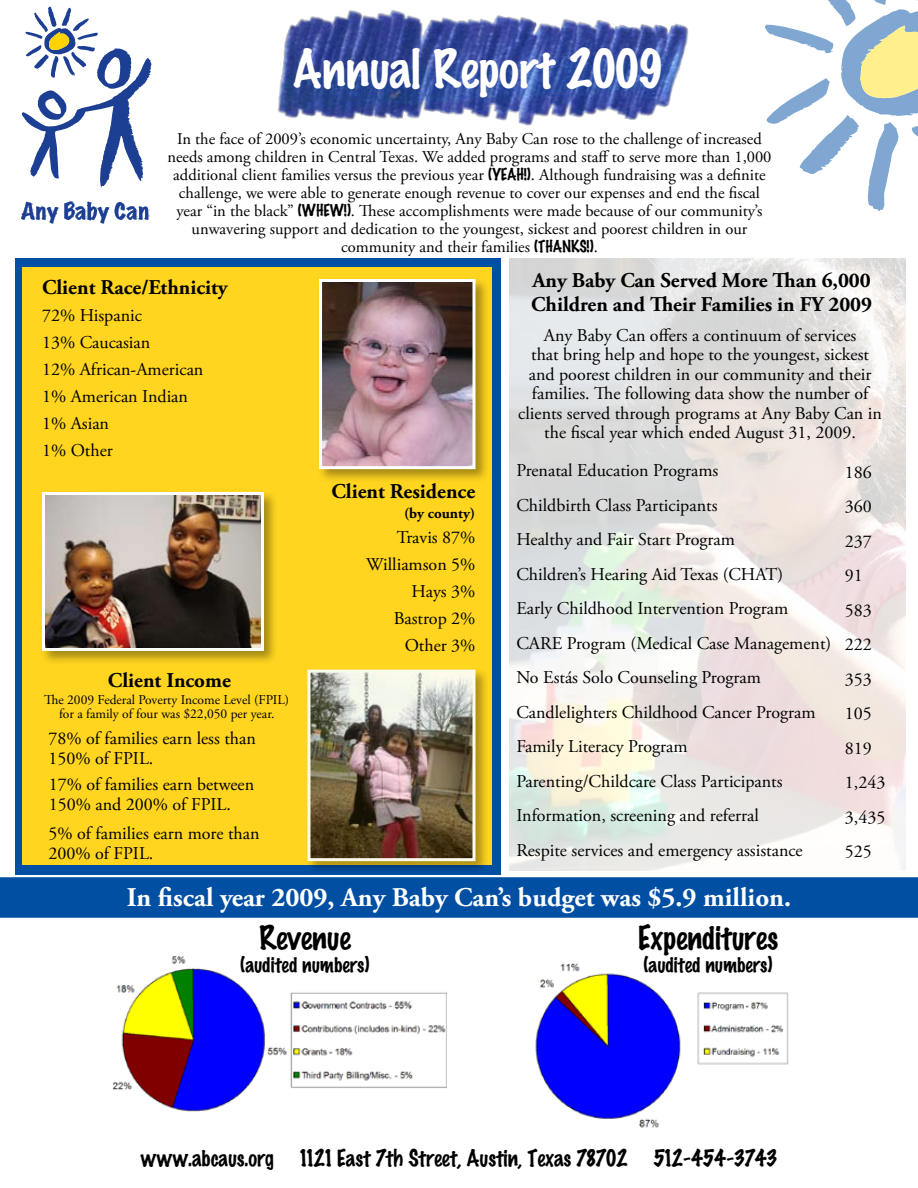
<style>
.page{position:relative;width:918px;height:1188px;background:#fff}
.page>*{position:absolute;margin:0;border:0;box-sizing:border-box;transform-origin:0 0}
.t1{font:100 48px "Marker Felt";color:#fff}
.t2{font:100 30px "Marker Felt";color:#000}
.t3{font:700 27px "Adobe Garamond Pro";color:#fff}
.t4{font:700 21px/24px "Adobe Garamond Pro";color:#000}
.t5{font:100 21px "Marker Felt";color:#000}
.t6{font:100 19.5px "Marker Felt";color:#000}
.t7{font:18px/34.5px "Adobe Garamond Pro";color:#000}
.t8{font:16.5px/18px "Adobe Garamond Pro";color:#000;text-align:center}
.t9{font:700 15px "Adobe Garamond Pro";color:#000}
.t10{font:13.5px/13.5px "Adobe Garamond Pro";color:#000;text-align:center}
.s1{font-family:"Marker Felt";font-weight:100;font-size:15px}
</style>
<div class="page">
<img style="left:535px;top:963px;width:254px;height:165px">
<img style="left:510px;top:258px;width:395px;height:612px">
<div style="left:0;top:877px;width:918px;height:41px;background:#014fa3"></div>
<svg style="left:765px;top:0;width:153px;height:211px"></svg>
<img style="left:112px;top:956px;width:334px;height:156px">
<svg style="left:21px;top:201px;width:128px;height:23px"></svg>
<svg style="left:22px;top:7px;width:130px;height:180px"></svg>
<div style="left:15px;top:258px;width:486px;height:616px;background:#004fa3"></div>
<div style="left:22px;top:267px;width:470px;height:598px;background:#ffd520"></div>
<div style="left:305px;top:668px;width:184px;height:207px;background:#000;opacity:.35"></div>
<img style="left:311px;top:674px;width:161px;height:183px">
<div style="left:307px;top:670px;width:169px;height:191px;border:3px solid #fff"></div>
<div style="left:40px;top:490px;width:238px;height:175px;background:#000;opacity:.35"></div>
<img style="left:46px;top:496px;width:214px;height:151px">
<div style="left:42px;top:492px;width:222px;height:159px;border:3px solid #fff"></div>
<div style="left:317px;top:277px;width:173px;height:207px;background:#000;opacity:.35"></div>
<img style="left:323px;top:283px;width:149px;height:182px">
<div style="left:319px;top:279px;width:157px;height:190px;border:3px solid #fff"></div>
<img style="left:278px;top:10px;width:411px;height:116px">
<h1 class="t1" style="left:293px;top:45px;width:371px">Annual Report 2009</h1>
<p class="t8" style="left:167px;top:130px;width:606px">In the face of 2009’s economic uncertainty, Any Baby Can rose to the challenge of increased needs among children in Central Texas. We added programs and staff to serve more than 1,000 additional client families versus the previous year <span class="s1">(YEAH!)</span>. Although fundraising was a definite challenge, we were able to generate enough revenue to cover our expenses and end the fiscal year “in the black” <span class="s1">(WHEW!)</span>. These accomplishments were made because of our community’s unwavering support and dedication to the youngest, sickest and poorest children in our community and their families <span class="s1">(THANKS!)</span>.</p>
<p class="t4" style="left:42px;top:276px;width:187px">Client Race/Ethnicity</p>
<p class="t7" style="left:42px;top:303px;width:163px;line-height:27px">72% Hispanic<br>13% Caucasian<br>12% African-American<br>1% American Indian<br>1% Asian<br>1% Other</p>
<p class="t4" style="left:108px;top:668px;width:124px">Client Income</p>
<p class="t10" style="left:44px;top:694px;width:247px">The 2009 Federal Poverty Income Level (FPIL) for a family of four was $22,050 per year.</p>
<p class="t7" style="left:48px;top:730px;width:209px;line-height:19.5px">78% of families earn less than<br>150% of FPIL.</p>
<p class="t7" style="left:49px;top:775px;width:207px;line-height:19.5px">17% of families earn between<br>150% and 200% of FPIL.</p>
<p class="t7" style="left:48px;top:825px;width:213px;line-height:19.5px">5% of families earn more than<br>200% of FPIL.</p>
<p class="t4" style="left:331px;top:480px;width:145px">Client Residence</p>
<p class="t9" style="left:404px;top:504px;width:72px">(by county)</p>
<p class="t7" style="left:366px;top:524px;width:111px;line-height:27px;text-align:right">Travis 87%<br>Williamson 5%<br>Hays 3%<br>Bastrop 2%<br>Other 3%</p>
<p class="t4" style="left:531px;top:268px;width:343px">Any Baby Can Served More Than 6,000<br>Children and Their Families in FY 2009</p>
<p class="t7" style="left:518px;top:326px;width:365px;line-height:19.5px;text-align:center">Any Baby Can offers a continuum of services<br>that bring help and hope to the youngest, sickest and poorest children in our community and their families. The following data show the number of clients served through programs at Any Baby Can in the fiscal year which ended August 31, 2009.</p>
<p class="t7" style="left:516px;top:454px;width:316px">Prenatal Education Programs<br>Childbirth Class Participants<br>Healthy and Fair Start Program<br>Children’s Hearing Aid Texas (CHAT)<br>Early Childhood Intervention Program CARE Program (Medical Case Management)<br>No Estás Solo Counseling Program Candlelighters Childhood Cancer Program Family Literacy Program Parenting/Childcare Class Participants Information, screening and referral<br>Respite services and emergency assistance</p>
<p class="t7" style="left:845px;top:455px;width:42px">186<br>360<br>237<br>91<br>583<br>222<br>353<br>105<br>819<br>1,243<br>3,435<br>525</p>
<h3 class="t3" style="left:127px;top:882px;width:666px">In fiscal year 2009, Any Baby Can’s budget was $5.9 million.</h3>
<h2 class="t2" style="left:259px;top:923px;width:93px">Revenue</h2>
<p class="t6" style="left:240px;top:955px;width:131px">(audited numbers)</p>
<h2 class="t2" style="left:638px;top:923px;width:142px">Expenditures</h2>
<p class="t6" style="left:643px;top:955px;width:131px">(audited numbers)</p>
<p class="t5" style="left:141px;top:1148px;width:134px">www.abcaus.org</p>
<p class="t5" style="left:300px;top:1148px;width:329px">1121 East 7th Street, Austin, Texas 78702</p>
<p class="t5" style="left:654px;top:1148px;width:125px">512-454-3743</p>
</div>
